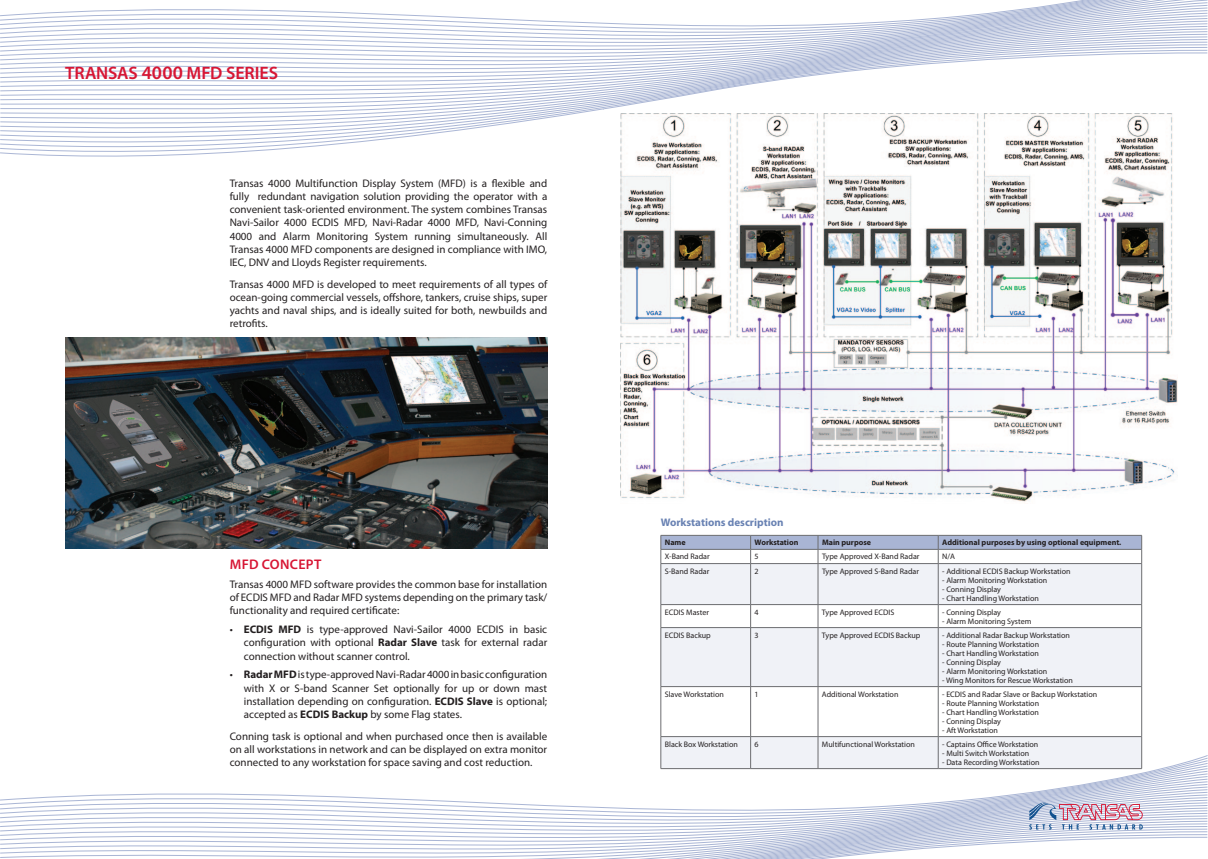
<style>
.page{position:relative;width:1208px;height:859px;background:#fff}
.page>*{position:absolute;margin:0;border:0;box-sizing:border-box;transform-origin:0 0}
.t1{font:600 18px "Myriad Pro";letter-spacing:-.005em;color:#d71634}
.t2{font:600 14px "Myriad Pro";letter-spacing:.02em;color:#d71634}
.t3{font:11px/13.2px "Myriad Pro";color:#231f20;text-align:justify}
.t4{font:700 11px "Myriad Pro";color:#6982b3}
.t5{font:8px "Myriad Pro";color:#231f20}
.t6{font:700 8px "Myriad Pro";color:#231f20}
.s1{font-size:19px}
.s2{font-weight:700}
</style>
<div class="page">
<svg style="left:0;top:67px;width:604px;height:90px"></svg>
<svg style="left:0;top:9px;width:604px;height:58px"></svg>
<svg style="left:1070px;top:0;width:138px;height:2px"></svg>
<svg style="left:1051px;top:2px;width:157px;height:3px"></svg>
<svg style="left:1038px;top:5px;width:170px;height:2px"></svg>
<svg style="left:1013px;top:7px;width:195px;height:3px"></svg>
<svg style="left:989px;top:10px;width:219px;height:3px"></svg>
<svg style="left:969px;top:13px;width:239px;height:2px"></svg>
<svg style="left:936px;top:15px;width:272px;height:3px"></svg>
<svg style="left:895px;top:18px;width:313px;height:3px"></svg>
<svg style="left:604px;top:21px;width:604px;height:2px"></svg>
<svg style="left:604px;top:23px;width:604px;height:3px"></svg>
<svg style="left:604px;top:26px;width:604px;height:3px"></svg>
<svg style="left:604px;top:29px;width:604px;height:2px"></svg>
<svg style="left:604px;top:31px;width:604px;height:3px"></svg>
<svg style="left:604px;top:34px;width:604px;height:20px"></svg>
<svg style="left:604px;top:36px;width:603px;height:3px"></svg>
<svg style="left:604px;top:39px;width:603px;height:3px"></svg>
<svg style="left:604px;top:42px;width:603px;height:2px"></svg>
<svg style="left:604px;top:44px;width:603px;height:3px"></svg>
<svg style="left:604px;top:47px;width:603px;height:3px"></svg>
<svg style="left:604px;top:52px;width:603px;height:58px"></svg>
<svg style="left:1118px;top:775px;width:90px;height:3px"></svg>
<svg style="left:1101px;top:778px;width:107px;height:3px"></svg>
<svg style="left:1090px;top:781px;width:118px;height:2px"></svg>
<svg style="left:1073px;top:783px;width:135px;height:3px"></svg>
<svg style="left:1053px;top:786px;width:155px;height:3px"></svg>
<svg style="left:1040px;top:789px;width:168px;height:2px"></svg>
<img style="left:65px;top:337px;width:482px;height:211px">
<svg style="left:0;top:791px;width:1208px;height:68px"></svg>
<img style="left:620px;top:113px;width:557px;height:389px">
<svg style="left:661px;top:564px;width:480px;height:204px;fill:#f0f2f7"></svg>
<svg style="left:660px;top:535px;width:482px;height:28px"></svg>
<hr style="left:660px;top:563px;width:90px;height:1px;background:#6c6d70">
<hr style="left:660px;top:564px;width:1px;height:40px;background:#6c6d70">
<hr style="left:750px;top:563px;width:68px;height:1px;background:#6c6d70">
<hr style="left:750px;top:564px;width:1px;height:40px;background:#6c6d70">
<hr style="left:818px;top:563px;width:120px;height:1px;background:#6c6d70">
<hr style="left:818px;top:564px;width:1px;height:40px;background:#6c6d70">
<hr style="left:938px;top:563px;width:203px;height:1px;background:#6c6d70">
<hr style="left:938px;top:564px;width:1px;height:40px;background:#6c6d70">
<hr style="left:1141px;top:564px;width:1px;height:40px;background:#6c6d70">
<hr style="left:660px;top:604px;width:90px;height:1px;background:#6c6d70">
<svg style="left:660px;top:605px;width:1px;height:22px"></svg>
<hr style="left:750px;top:604px;width:68px;height:1px;background:#6c6d70">
<svg style="left:750px;top:605px;width:1px;height:22px"></svg>
<hr style="left:818px;top:604px;width:120px;height:1px;background:#6c6d70">
<svg style="left:818px;top:605px;width:1px;height:22px"></svg>
<hr style="left:938px;top:604px;width:203px;height:1px;background:#6c6d70">
<svg style="left:938px;top:605px;width:1px;height:22px"></svg>
<svg style="left:1141px;top:605px;width:1px;height:22px"></svg>
<hr style="left:660px;top:627px;width:90px;height:1px;background:#6c6d70">
<hr style="left:660px;top:628px;width:1px;height:58px;background:#6c6d70">
<hr style="left:750px;top:627px;width:68px;height:1px;background:#6c6d70">
<hr style="left:750px;top:628px;width:1px;height:58px;background:#6c6d70">
<hr style="left:818px;top:627px;width:120px;height:1px;background:#6c6d70">
<hr style="left:818px;top:628px;width:1px;height:58px;background:#6c6d70">
<hr style="left:938px;top:627px;width:203px;height:1px;background:#6c6d70">
<hr style="left:938px;top:628px;width:1px;height:58px;background:#6c6d70">
<hr style="left:1141px;top:628px;width:1px;height:58px;background:#6c6d70">
<hr style="left:660px;top:686px;width:90px;height:1px;background:#6c6d70">
<hr style="left:660px;top:687px;width:1px;height:49px;background:#6c6d70">
<hr style="left:750px;top:686px;width:68px;height:1px;background:#6c6d70">
<hr style="left:750px;top:687px;width:1px;height:49px;background:#6c6d70">
<hr style="left:818px;top:686px;width:120px;height:1px;background:#6c6d70">
<hr style="left:818px;top:687px;width:1px;height:49px;background:#6c6d70">
<hr style="left:938px;top:686px;width:203px;height:1px;background:#6c6d70">
<hr style="left:938px;top:687px;width:1px;height:49px;background:#6c6d70">
<hr style="left:1141px;top:687px;width:1px;height:49px;background:#6c6d70">
<hr style="left:660px;top:736px;width:90px;height:1px;background:#6c6d70">
<hr style="left:660px;top:737px;width:1px;height:31px;background:#6c6d70">
<hr style="left:750px;top:736px;width:68px;height:1px;background:#6c6d70">
<hr style="left:750px;top:737px;width:1px;height:31px;background:#6c6d70">
<hr style="left:818px;top:736px;width:120px;height:1px;background:#6c6d70">
<hr style="left:818px;top:737px;width:1px;height:31px;background:#6c6d70">
<hr style="left:938px;top:736px;width:203px;height:1px;background:#6c6d70">
<hr style="left:938px;top:737px;width:1px;height:31px;background:#6c6d70">
<hr style="left:1141px;top:737px;width:1px;height:31px;background:#6c6d70">
<hr style="left:660px;top:768px;width:90px;height:1px;background:#6c6d70">
<hr style="left:750px;top:768px;width:68px;height:1px;background:#6c6d70">
<hr style="left:818px;top:768px;width:120px;height:1px;background:#6c6d70">
<hr style="left:938px;top:768px;width:203px;height:1px;background:#6c6d70">
<h1 class="t1" style="left:65px;top:62px;width:198px">TRANS AS <span class="s1">4000</span> MFD SERIES</h1>
<p class="t3" style="left:230px;top:176px;width:319px">Transas 4000 Multifunction Display System (MFD) is a flexible and fully redundant navigation solution providing the operator with a convenient task-oriented environment. The system combines Transas Navi-Sailor 4000 ECDIS MFD, Navi-Radar 4000 MFD, Navi-Conning 4000 and Alarm Monitoring System running simultaneously. All Transas 4000 MFD components are designed in compliance with IMO, IEC, DNV and Lloyds Register requirements.</p>
<p class="t3" style="left:230px;top:277px;width:319px">Transas 4000 MFD is developed to meet requirements of all types of ocean-going commercial vessels, offshore, tankers, cruise ships, super yachts and naval ships, and is ideally suited for both, newbuilds and retrofits.</p>
<p class="t2" style="left:230px;top:555px;width:93px">MFD CONCEPT</p>
<p class="t3" style="left:230px;top:577px;width:319px">Transas 4000 MFD software provides the common base for installation of ECDIS MFD and Radar MFD systems depending on the primary task/ functionality and required certificate:</p>
<p class="t3" style="left:244px;top:623px;width:305px;text-indent:-14px">• <span class="s2">ECDIS MFD</span> is type-approved Navi-Sailor 4000 ECDIS in basic configuration with optional <span class="s2">Radar Slave</span> task for external radar connection without scanner control.</p>
<p class="t3" style="left:244px;top:668px;width:305px;text-indent:-14px">• <span class="s2">Radar MFD</span> is type-approved Navi-Radar 4000 in basic configuration with X or S-band Scanner Set optionally for up or down mast installation depending on configuration. <span class="s2">ECDIS Slave</span> is optional; accepted as <span class="s2">ECDIS Backup</span> by some Flag states.</p>
<p class="t3" style="left:230px;top:729px;width:319px">Conning task is optional and when purchased once then is available on all workstations in network and can be displayed on extra monitor connected to any workstation for space saving and cost reduction.</p>
<p class="t4" style="left:660px;top:515px;width:124px">Workstations description</p>
<p class="t6" style="left:665px;top:537px;width:22px">Name</p>
<p class="t6" style="left:754px;top:537px;width:45px">Workstation</p>
<p class="t6" style="left:822px;top:537px;width:51px">Main purpose</p>
<p class="t6" style="left:942px;top:537px;width:181px">Additional purposes by using optional equipment.</p>
<p class="t5" style="left:665px;top:552px;width:46px">X-Band Radar</p>
<p class="t5" style="left:754px;top:552px;width:6px">5</p>
<p class="t5" style="left:822px;top:552px;width:99px">Type Approved X-Band Radar</p>
<p class="t5" style="left:942px;top:552px;width:14px">N/A</p>
<p class="t5" style="left:665px;top:566px;width:46px">S-Band Radar</p>
<p class="t5" style="left:754px;top:566px;width:6px">2</p>
<p class="t5" style="left:822px;top:566px;width:99px">Type Approved S-Band Radar</p>
<p class="t5" style="left:942px;top:566px;width:130px">- Additional ECDIS Backup Workstation</p>
<p class="t5" style="left:942px;top:575px;width:107px">- Alarm Monitoring Workstation</p>
<p class="t5" style="left:942px;top:584px;width:60px">- Conning Display</p>
<p class="t5" style="left:942px;top:593px;width:98px">- Chart Handling Workstation</p>
<p class="t5" style="left:665px;top:607px;width:46px">ECDIS Master</p>
<p class="t5" style="left:754px;top:607px;width:6px">4</p>
<p class="t5" style="left:822px;top:607px;width:74px">Type Approved ECDIS</p>
<p class="t5" style="left:942px;top:607px;width:60px">- Conning Display</p>
<p class="t5" style="left:942px;top:616px;width:91px">- Alarm Monitoring System</p>
<p class="t5" style="left:665px;top:630px;width:47px">ECDIS Backup</p>
<p class="t5" style="left:754px;top:630px;width:6px">3</p>
<p class="t5" style="left:822px;top:630px;width:100px">Type Approved ECDIS Backup</p>
<p class="t5" style="left:942px;top:630px;width:129px">- Additional Radar Backup Workstation</p>
<p class="t5" style="left:942px;top:639px;width:98px">- Route Planning Workstation</p>
<p class="t5" style="left:942px;top:648px;width:98px">- Chart Handling Workstation</p>
<p class="t5" style="left:942px;top:657px;width:60px">- Conning Display</p>
<p class="t5" style="left:942px;top:666px;width:107px">- Alarm Monitoring Workstation</p>
<p class="t5" style="left:942px;top:675px;width:132px">- Wing Monitors for Rescue Workstation</p>
<p class="t5" style="left:665px;top:689px;width:61px">Slave Workstation</p>
<p class="t5" style="left:754px;top:689px;width:6px">1</p>
<p class="t5" style="left:822px;top:689px;width:78px">Additional Workstation</p>
<p class="t5" style="left:942px;top:689px;width:157px">- ECDIS and Radar Slave or Backup Workstation</p>
<p class="t5" style="left:942px;top:698px;width:98px">- Route Planning Workstation</p>
<p class="t5" style="left:942px;top:707px;width:98px">- Chart Handling Workstation</p>
<p class="t5" style="left:942px;top:716px;width:60px">- Conning Display</p>
<p class="t5" style="left:942px;top:725px;width:57px">- Aft Workstation</p>
<p class="t5" style="left:665px;top:739px;width:75px">Black Box Workstation</p>
<p class="t5" style="left:754px;top:739px;width:6px">6</p>
<p class="t5" style="left:822px;top:739px;width:94px">Multifunctional Workstation</p>
<p class="t5" style="left:942px;top:739px;width:98px">- Captains Office Workstation</p>
<p class="t5" style="left:942px;top:748px;width:89px">- Multi Switch Workstation</p>
<p class="t5" style="left:942px;top:757px;width:99px">- Data Recording Workstation</p>
</div>
